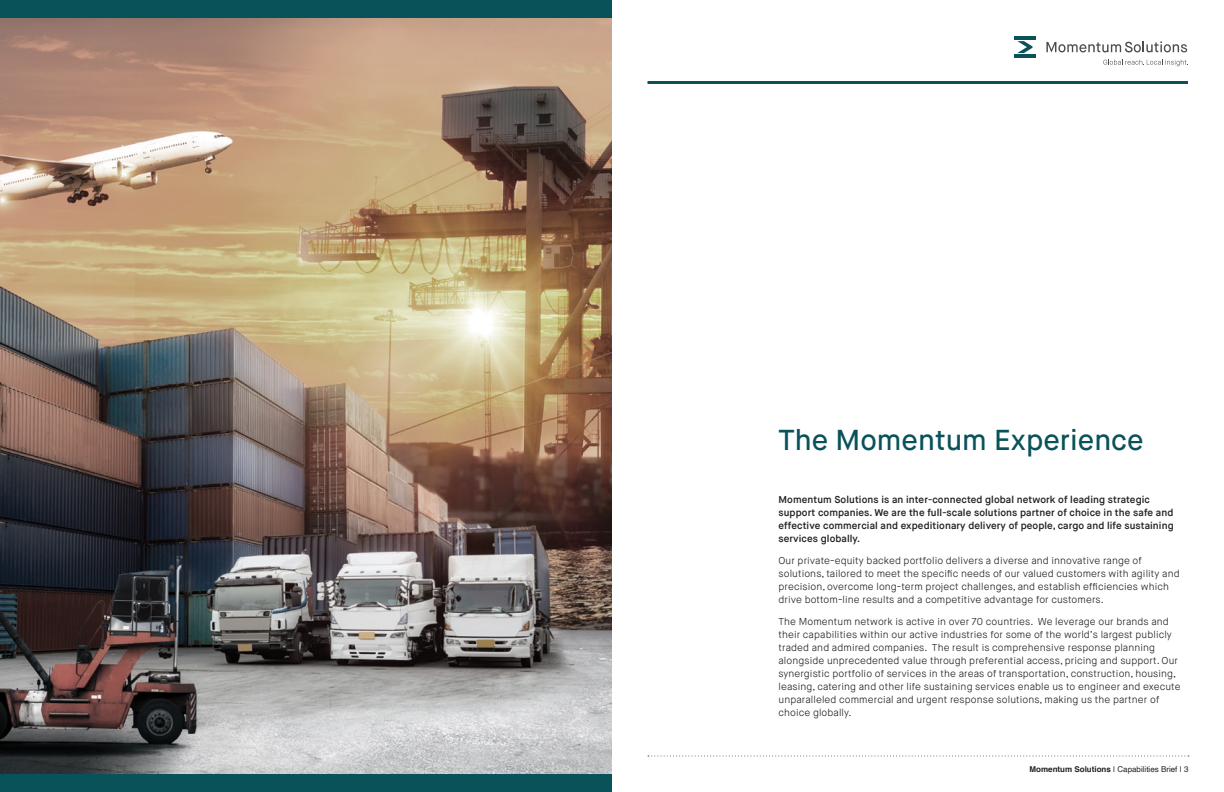
<style>
.page{position:relative;width:1224px;height:792px;background:#fff}
.page>*{position:absolute;margin:0;border:0;box-sizing:border-box;transform-origin:0 0}
.t1{font:500 28.8px "Maison Neue";color:#0a525a}
.t2{font:300 10px/13px "Maison Neue";letter-spacing:.01em;color:#231f20}
.t3{font:600 10px/13px "Maison Neue";letter-spacing:.01em;color:#231f20}
.t4{font:8px "Helvetica";color:#231f20}
.s1{font-weight:700}
</style>
<div class="page">
<svg style="left:1046px;top:41px;width:141px;height:11px"></svg>
<svg style="left:1103px;top:60px;width:85px;height:6px"></svg>
<svg style="left:1017px;top:41px;width:16px;height:12px"></svg>
<hr style="left:1014px;top:36px;width:22px;height:3px;background:#0a525a">
<hr style="left:1014px;top:55px;width:22px;height:3px;background:#0a525a">
<hr style="left:648px;top:81px;width:540px;height:3px;background:#0a525a">
<svg style="left:648px;top:756px;width:541px;height:1px"></svg>
<img style="left:0;top:18px;width:612px;height:756px">
<div style="left:0;top:0;width:612px;height:18px;background:#0a525a"></div>
<div style="left:0;top:774px;width:612px;height:18px;background:#0a525a"></div>
<h1 class="t1" style="left:778px;top:422px;width:367px">The Momentum Experience</h1>
<p class="t3" style="left:778px;top:493px;width:397px">Momentum Solutions is an inter-connected global network of leading strategic support companies. We are the full-scale solutions partner of choice in the safe and effective commercial and expeditionary delivery of people, cargo and life sustaining services globally.</p>
<p class="t2" style="left:778px;top:554px;width:403px">Our private-equity backed portfolio delivers a diverse and innovative range of solutions, tailored to meet the specific needs of our valued customers with agility and precision, overcome long-term project challenges, and establish efficiencies which drive bottom-line results and a competitive advantage for customers.</p>
<p class="t2" style="left:778px;top:615px;width:404px">The Momentum network is active in over 70 countries. We leverage our brands and their capabilities within our active industries for some of the world’s largest publicly traded and admired companies. The result is comprehensive response planning alongside unprecedented value through preferential access, pricing and support. Our synergistic portfolio of services in the areas of transportation, construction, housing, leasing, catering and other life sustaining services enable us to engineer and execute unparalleled commercial and urgent response solutions, making us the partner of choice globally.</p>
<p class="t4" style="left:1030px;top:763px;width:160px"><span class="s1">Momentum Solutions</span> | Capabilities Brief | 3</p>
</div>
